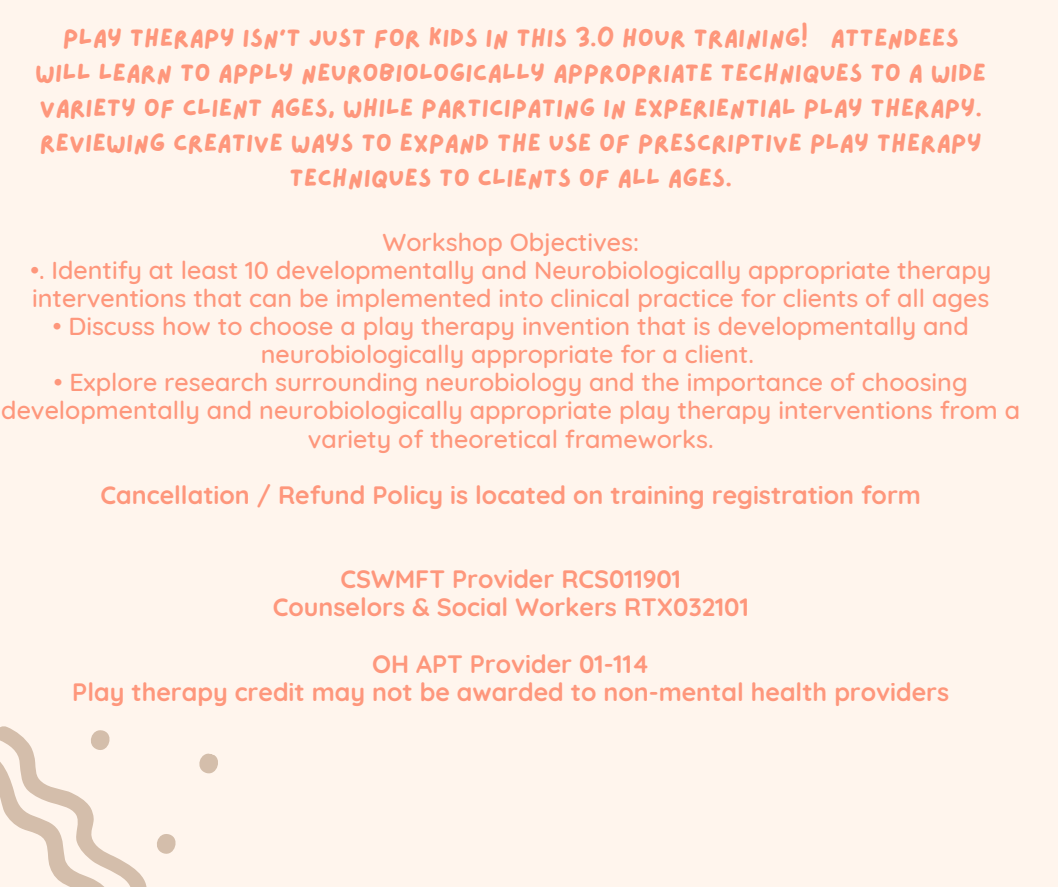
<style>
.page{position:relative;width:1058px;height:887px;background:#fff}
.page>*{position:absolute;margin:0;border:0;box-sizing:border-box;transform-origin:0 0}
.t1{font:500 25.05px/28.2px "Quicksand";color:#fe977c;text-align:center}
.t2{font:25.05px/34.8px "Lazydog";color:#fe977c;text-align:center}
.t3{font:700 25.05px/28.2px "Quicksand";color:#fe977c;text-align:center}
</style>
<div class="page">
<div style="left:0;top:0;width:1058px;height:886px;background:#fff5ed"></div>
<svg style="left:0;top:726px;width:218px;height:160px"></svg>
<p class="t2" style="left:35px;top:22px;width:952px">PLAY THERAPY ISN'T JUST FOR KIDS IN THIS 3.0 HOUR TRAINING! ATTENDEES WILL LEARN TO APPLY NEUROBIOLOGICALLY APPROPRIATE TECHNIQUES TO A WIDE VARIETY OF CLIENT AGES, WHILE PARTICIPATING IN EXPERIENTIAL PLAY THERAPY.<br>REVIEWING CREATIVE WAYS TO EXPAND THE USE OF PRESCRIPTIVE PLAY THERAPY TECHNIQUES TO CLIENTS OF ALL AGES.</p>
<p class="t1" style="left:382px;top:227px;width:258px">Workshop Objectives:</p>
<p class="t1" style="left:30px;top:255px;width:962px;text-align:left">•. Identify at least 10 developmentally and Neurobiologically appropriate therapy interventions that can be implemented into clinical practice for clients of all ages</p>
<p class="t1" style="left:53px;top:311px;width:917px">• Discuss how to choose a play therapy invention that is developmentally and neurobiologically appropriate for a client.</p>
<p class="t1" style="left:1px;top:368px;width:1020px">• Explore research surrounding neurobiology and the importance of choosing developmentally and neurobiologically appropriate play therapy interventions from a variety of theoretical frameworks.</p>
<p class="t3" style="left:101px;top:480px;width:822px">Cancellation / Refund Policy is located on training registration form</p>
<p class="t3" style="left:273px;top:564px;width:477px">CSWMFT Provider RCS011901<br>Counselors &amp; Social Workers RTX032101</p>
<p class="t3" style="left:72px;top:649px;width:878px">OH APT Provider 01-114<br>Play therapy credit may not be awarded to non-mental health providers</p>
</div>
